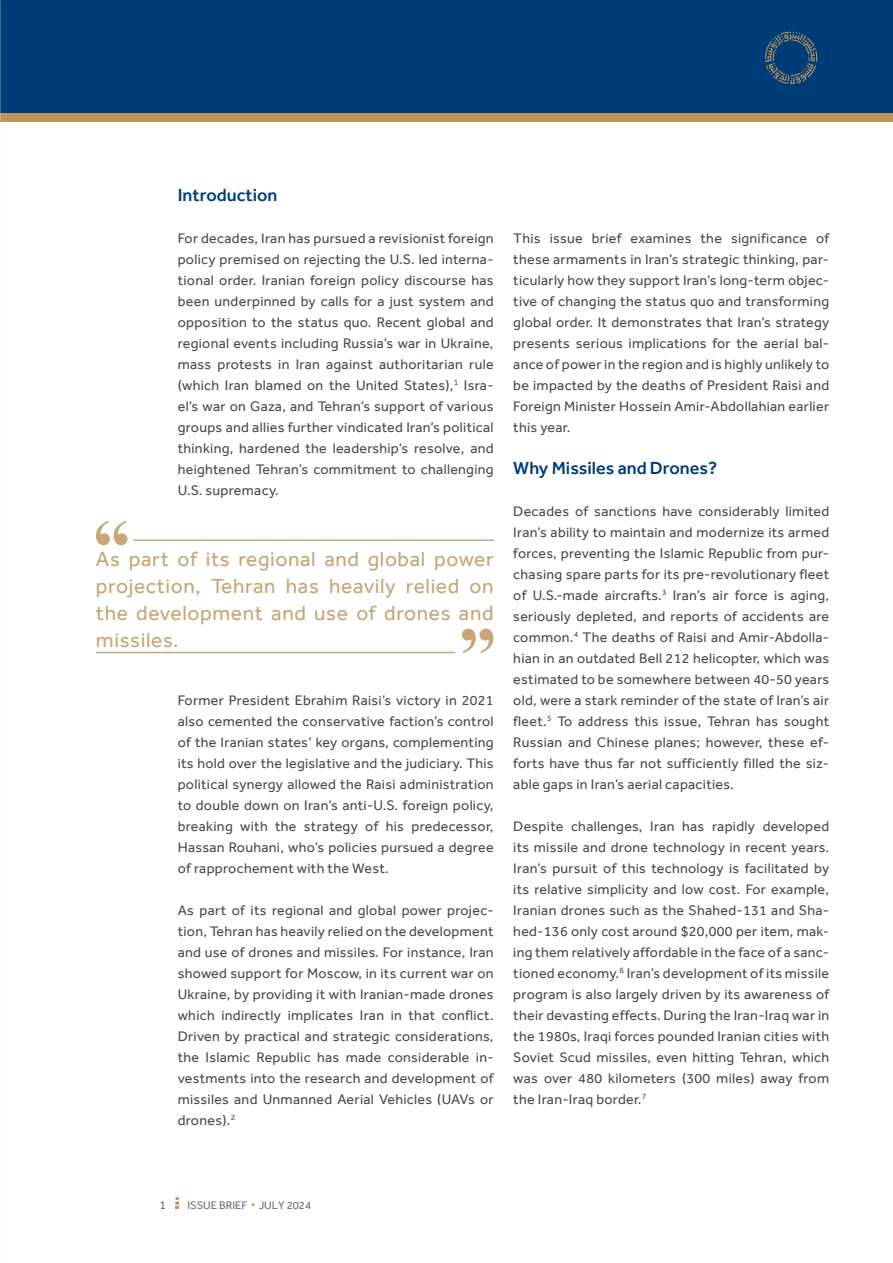
<style>
.page{position:relative;width:893px;height:1263px;background:#fff}
.page>*{position:absolute;margin:0;border:0;box-sizing:border-box;transform-origin:0 0}
.t1{font:21px/27px "Effra";letter-spacing:.03em;color:#c8a676;text-align:justify}
.t2{font:500 18px "Effra";color:#003d78}
.t3{font:14.25px/21px "Effra";letter-spacing:.02em;color:#4b4c4d;text-align:justify}
.t4{font:12px "Effra";color:#6c6d70}
.t5{font:11.25px "Effra";color:#6c6d70}
</style>
<div class="page">
<div style="left:0;top:0;width:893px;height:122px;background:#003d78"></div>
<svg style="left:765px;top:32px;width:52px;height:52px"></svg>
<div style="left:0;top:113px;width:893px;height:9px;background:#bd955c"></div>
<svg style="left:175px;top:1197px;width:4px;height:12px"></svg>
<svg style="left:96px;top:521px;width:31px;height:24px"></svg>
<svg style="left:462px;top:629px;width:31px;height:24px"></svg>
<hr style="left:96px;top:652px;width:359px;height:1px;background:#c8a676">
<hr style="left:133px;top:539px;width:361px;height:2px;background:#c8a676">
<p class="t2" style="left:178px;top:184px;width:101px">Introduction</p>
<p class="t3" style="left:178px;top:228px;width:317px">For decades, Iran has pursued a revisionist foreign policy premised on rejecting the U.S. led interna&shy;tional order. Iranian foreign policy discourse has been underpinned by calls for a just system and opposition to the status quo. Recent global and regional events including Russia’s war in Ukraine, mass protests in Iran against authoritarian rule (which Iran blamed on the United States),<sup>1</sup> Isra&shy;el’s war on Gaza, and Tehran’s support of various groups and allies further vindicated Iran’s political thinking, hardened the leadership’s resolve, and heightened Tehran’s commitment to challenging U.S. supremacy.</p>
<p class="t1" style="left:96px;top:545px;width:399px">As part of its regional and global power projection, Tehran has heavily relied on the development and use of drones and missiles.</p>
<p class="t3" style="left:178px;top:690px;width:317px">Former President Ebrahim Raisi’s victory in 2021 also cemented the conservative faction’s control of the Iranian states’ key organs, complementing its hold over the legislative and the judiciary. This political synergy allowed the Raisi administration to double down on Iran’s anti-U.S. foreign policy, breaking with the strategy of his predecessor, Hassan Rouhani, who’s policies pursued a degree of rapprochement with the West.</p>
<p class="t3" style="left:178px;top:900px;width:317px">As part of its regional and global power projec&shy;tion, Tehran has heavily relied on the development and use of drones and missiles. For instance, Iran showed support for Moscow, in its current war on Ukraine, by providing it with Iranian-made drones which indirectly implicates Iran in that conflict.<br>Driven by practical and strategic considerations, the Islamic Republic has made considerable in&shy;vestments into the research and development of missiles and Unmanned Aerial Vehicles (UAVs or drones).<sup>2</sup></p>
<p class="t3" style="left:513px;top:228px;width:317px">This issue brief examines the significance of these armaments in Iran’s strategic thinking, par&shy;ticularly how they support Iran’s long-term objec&shy;tive of changing the status quo and transforming global order. It demonstrates that Iran’s strategy presents serious implications for the aerial bal&shy;ance of power in the region and is highly unlikely to be impacted by the deaths of President Raisi and Foreign Minister Hossein Amir-Abdollahian earlier this year.</p>
<p class="t2" style="left:513px;top:457px;width:205px">Why Missiles and Drones?</p>
<p class="t3" style="left:513px;top:501px;width:317px">Decades of sanctions have considerably limited Iran’s ability to maintain and modernize its armed forces, preventing the Islamic Republic from pur&shy;chasing spare parts for its pre-revolutionary fleet of U.S.-made aircrafts.<sup>3</sup> Iran’s air force is aging, seriously depleted, and reports of accidents are common.<sup>4</sup> The deaths of Raisi and Amir-Abdolla&shy;hian in an outdated Bell 212 helicopter, which was estimated to be somewhere between 40-50 years old, were a stark reminder of the state of Iran’s air fleet.<sup>5</sup> To address this issue, Tehran has sought Russian and Chinese planes; however, these ef&shy;forts have thus far not sufficiently filled the siz&shy;able gaps in Iran’s aerial capacities.</p>
<p class="t3" style="left:513px;top:816px;width:317px">Despite challenges, Iran has rapidly developed its missile and drone technology in recent years.<br>Iran’s pursuit of this technology is facilitated by its relative simplicity and low cost. For example, Iranian drones such as the Shahed-131 and Sha&shy;hed-136 only cost around $20,000 per item, mak&shy;ing them relatively affordable in the face of a sanc&shy;tioned economy.<sup>6</sup> Iran’s development of its missile program is also largely driven by its awareness of their devasting effects. During the Iran-Iraq war in the 1980s, Iraqi forces pounded Iranian cities with Soviet Scud missiles, even hitting Tehran, which was over 480 kilometers (300 miles) away from the Iran-Iraq border.<sup>7</sup></p>
<p class="t4" style="left:160px;top:1198px;width:8px">1</p>
<p class="t5" style="left:187px;top:1198px;width:125px">ISSUE BRIEF JULY 2024</p>
</div>
